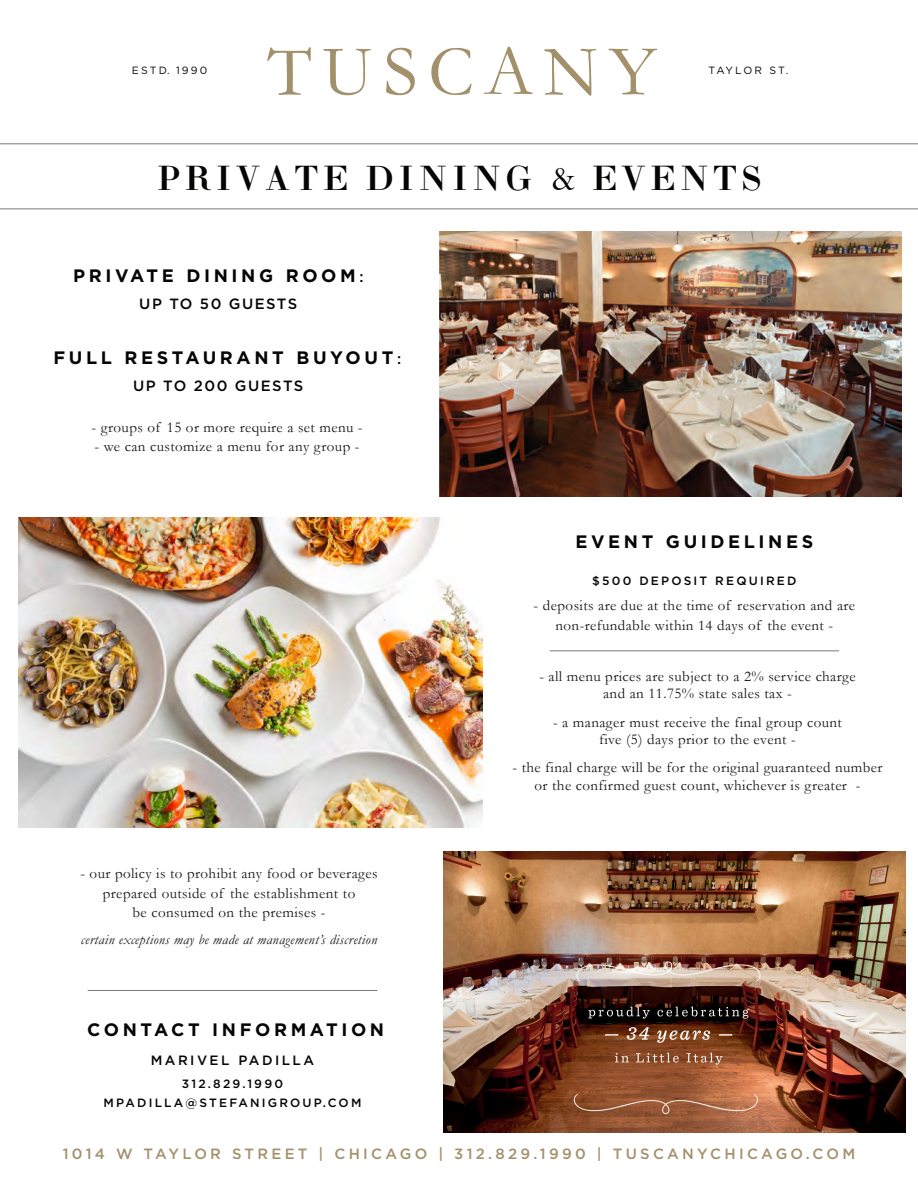
<style>
.page{position:relative;width:918px;height:1188px;background:#fff}
.page>*{position:absolute;margin:0;border:0;box-sizing:border-box;transform-origin:0 0}
.t1{font:72px "Garamond";letter-spacing:.145em;color:#a3916b}
.t2{font:34.5px "Bodoni Bold L SC";letter-spacing:.115em;color:#050504}
.t3{font:700 18px "Gotham";letter-spacing:.2em;color:#050504}
.t4{font:15px/19.5px "Garamond";letter-spacing:.025em;color:#171616;text-align:center}
.t5{font:500 14.85px "Gotham";letter-spacing:.22em;color:#a3916b}
.t6{font:500 14.85px "Gotham";letter-spacing:.1em;color:#050504}
.t7{font:italic 14.25px "Garamond";letter-spacing:.025em;color:#171616}
.t8{font:500 13.5px "Gotham";letter-spacing:.18em;color:#050504}
.t9{font:500 12px/19.5px "Gotham";letter-spacing:.18em;color:#050504;text-align:center}
.t10{font:10.5px "Gotham";letter-spacing:.2em;color:#050504}
.t11{font:10.5px "Gotham";letter-spacing:.17em;color:#050504}
.s1{font-family:"Bell"}
.s2{font-weight:500;font-size:14.85px}
</style>
<div class="page">
<svg style="left:0;top:143px;width:918px;height:1px"></svg>
<hr style="left:0;top:209px;width:918px;height:1px;background:#211e1e">
<svg style="left:550px;top:650px;width:289px;height:1px"></svg>
<svg style="left:88px;top:990px;width:289px;height:1px"></svg>
<img style="left:18px;top:518px;width:464px;height:309px">
<img style="left:439px;top:231px;width:462px;height:265px">
<img style="left:443px;top:851px;width:463px;height:281px">
<img style="left:562px;top:934px;width:212px;height:199px">
<h1 class="t1" style="left:267px;top:23px;width:391px">TUSCANY</h1>
<p class="t10" style="left:132px;top:65px;width:77px">ESTD. 1990</p>
<p class="t11" style="left:708px;top:65px;width:82px">TAYLOR ST.</p>
<h2 class="t2" style="left:157px;top:157px;width:606px">PRIVATE DINING <span class="s1">&amp;</span> EVENTS</h2>
<p class="t3" style="left:73px;top:265px;width:292px">PRIVATE DINING ROOM<span class="s2">:</span></p>
<p class="t6" style="left:139px;top:295px;width:160px">UP TO 50 GUESTS</p>
<p class="t3" style="left:53px;top:348px;width:349px">FULL RESTAURANT BUYOUT<span class="s2">:</span></p>
<p class="t6" style="left:133px;top:378px;width:172px">UP TO 200 GUESTS</p>
<p class="t4" style="left:91px;top:417px;width:273px">- groups of 15 or more require a set menu -</p>
<p class="t4" style="left:95px;top:437px;width:267px">- we can customize a menu for any group -</p>
<p class="t4" style="left:80px;top:863px;width:299px">- our policy is to prohibit any food or beverages prepared outside of the establishment to<br>be consumed on the premises -</p>
<p class="t7" style="left:81px;top:930px;width:298px">certain exceptions may be made at management’s discretion</p>
<p class="t3" style="left:87px;top:1019px;width:298px">CONTACT INFORMATION</p>
<p class="t8" style="left:151px;top:1053px;width:165px">MARIVEL PADILLA</p>
<p class="t9" style="left:103px;top:1073px;width:259px">312.829.1990<br>MPADILLA@STEFANIGROUP.COM</p>
<p class="t3" style="left:575px;top:531px;width:239px">EVENT GUIDELINES</p>
<p class="t9" style="left:592px;top:571px;width:206px">$500 DEPOSIT REQUIRED</p>
<p class="t4" style="left:534px;top:595px;width:323px">- deposits are due at the time of reservation and are non-refundable within 14 days of the event -</p>
<p class="t4" style="left:539px;top:667px;width:318px;line-height:17.2px">- all menu prices are subject to a 2% service charge and an 11.75% state sales tax -</p>
<p class="t4" style="left:553px;top:713px;width:290px;line-height:17.2px">- a manager must receive the final group count five (5) days prior to the event -</p>
<p class="t4" style="left:512px;top:759px;width:372px;line-height:17.2px">- the final charge will be for the original guaranteed number or the confirmed guest count, whichever is greater -</p>
<p class="t5" style="left:63px;top:1145px;width:794px">1014 W TAYLOR STREET | CHICAGO | 312.829.1990 | TUSCANYCHICAGO.COM</p>
</div>
